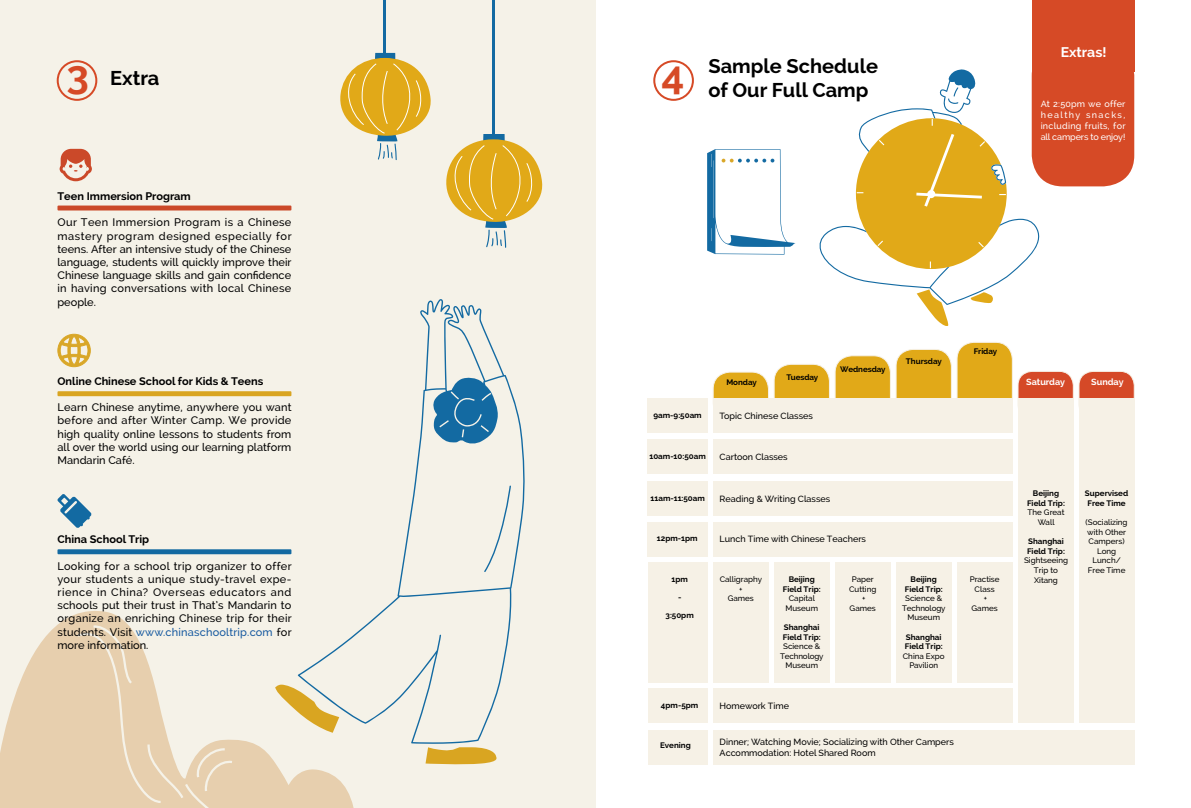
<style>
.page{position:relative;width:1191px;height:808px;background:#fff}
.page>*{position:absolute;margin:0;border:0;box-sizing:border-box;transform-origin:0 0}
.t1{font:700 40px "Raleway";color:#d64a26}
.t2{font:700 20px/24px "Raleway";color:#000}
.t3{font:700 14px "Raleway";color:#fff}
.t4{font:500 11px/13.2px "Raleway";letter-spacing:.005em;color:#000;text-align:justify}
.t5{font:700 11px "Raleway";color:#000}
.t6{font:500 9px/10.8px "Raleway";color:#000}
.t7{font:500 9px/10.8px "Raleway";letter-spacing:.025em;color:#fff;text-align:justify}
.t8{font:700 9px "Raleway";letter-spacing:-.005em;color:#fff}
.t9{font:700 8px/9.6px "Raleway";color:#000;text-align:center}
.t10{font:500 8px/9.6px "Raleway";color:#000;text-align:center}
.s1{font-size:40px;color:#d64a26}
.s2{color:#16599f}
</style>
<div class="page">
<div style="left:1031px;top:0;width:103px;height:72px;background:#d64a26"></div>
<div style="left:1031px;top:45px;width:103px;height:141px;background:#d64a26;border-radius:31px"></div>
<svg style="left:707px;top:149px;width:88px;height:106px"></svg>
<div style="left:713px;top:372px;width:55px;height:48px;background:#e1a918;border-radius:17px"></div>
<div style="left:713px;top:372px;width:55px;height:48px;border:1px solid #f6f1e6;border-radius:17px"></div>
<div style="left:774px;top:364px;width:55px;height:56px;background:#e1a918;border-radius:17px"></div>
<div style="left:774px;top:364px;width:55px;height:56px;border:1px solid #f6f1e6;border-radius:17px"></div>
<div style="left:835px;top:356px;width:55px;height:64px;background:#e1a918;border-radius:17px"></div>
<div style="left:835px;top:356px;width:55px;height:64px;border:1px solid #f6f1e6;border-radius:17px"></div>
<div style="left:896px;top:349px;width:55px;height:71px;background:#e1a918;border-radius:17px"></div>
<div style="left:896px;top:349px;width:55px;height:71px;border:1px solid #f6f1e6;border-radius:17px"></div>
<div style="left:957px;top:342px;width:55px;height:78px;background:#e1a918;border-radius:17px"></div>
<div style="left:957px;top:342px;width:55px;height:78px;border:1px solid #f6f1e6;border-radius:17px"></div>
<div style="left:1018px;top:371px;width:55px;height:48px;background:#d54927;border-radius:14px"></div>
<div style="left:1017px;top:371px;width:56px;height:48px;border:1px solid #f6f1e6;border-radius:14px"></div>
<div style="left:1079px;top:371px;width:55px;height:48px;background:#d54927;border-radius:14px"></div>
<div style="left:1078px;top:371px;width:56px;height:48px;border:1px solid #f6f1e6;border-radius:14px"></div>
<div style="left:0;top:0;width:595px;height:808px;background:#f5f2e8"></div>
<div style="left:57px;top:60px;width:40px;height:41px;border:2px solid #d64a26;border-radius:50%"></div>
<div style="left:713px;top:689px;width:299px;height:34px;background:#f6f1e6"></div>
<div style="left:713px;top:481px;width:299px;height:35px;background:#f6f1e6"></div>
<div style="left:713px;top:440px;width:299px;height:34px;background:#f6f1e6"></div>
<div style="left:713px;top:398px;width:299px;height:35px;background:#f6f1e6"></div>
<div style="left:713px;top:522px;width:299px;height:34px;background:#f6f1e6"></div>
<div style="left:647px;top:481px;width:60px;height:35px;background:#f6f1e6"></div>
<div style="left:647px;top:440px;width:61px;height:34px;background:#f6f1e6"></div>
<div style="left:647px;top:398px;width:61px;height:35px;background:#f6f1e6"></div>
<div style="left:647px;top:522px;width:60px;height:34px;background:#f6f1e6"></div>
<div style="left:713px;top:562px;width:55px;height:120px;background:#f6f1e6"></div>
<div style="left:774px;top:562px;width:55px;height:120px;background:#f6f1e6"></div>
<div style="left:835px;top:562px;width:55px;height:120px;background:#f6f1e6"></div>
<div style="left:896px;top:562px;width:55px;height:120px;background:#f6f1e6"></div>
<div style="left:957px;top:562px;width:55px;height:120px;background:#f6f1e6"></div>
<div style="left:1018px;top:398px;width:55px;height:325px;background:#f6f1e6"></div>
<div style="left:1079px;top:398px;width:55px;height:325px;background:#f6f1e6"></div>
<div style="left:648px;top:562px;width:59px;height:120px;background:#f6f1e6"></div>
<div style="left:648px;top:689px;width:59px;height:34px;background:#f6f1e6"></div>
<div style="left:653px;top:60px;width:41px;height:41px;border:2px solid #d64a26;border-radius:50%"></div>
<hr style="left:492px;top:0;width:2px;height:136px;background:#136aa2">
<svg style="left:446px;top:134px;width:97px;height:114px"></svg>
<svg style="left:819px;top:68px;width:227px;height:258px"></svg>
<hr style="left:383px;top:0;width:2px;height:55px;background:#136aa2">
<svg style="left:340px;top:53px;width:91px;height:107px"></svg>
<svg style="left:425px;top:747px;width:72px;height:18px"></svg>
<svg style="left:355px;top:299px;width:170px;height:445px"></svg>
<svg style="left:484px;top:485px;width:27px;height:87px"></svg>
<svg style="left:60px;top:149px;width:32px;height:32px"></svg>
<hr style="left:57px;top:206px;width:234px;height:4px;background:#cb4929">
<div style="left:57px;top:391px;width:234px;height:5px;background:#d9a521"></div>
<div style="left:57px;top:549px;width:234px;height:5px;background:#136aa2"></div>
<svg style="left:57px;top:494px;width:35px;height:34px"></svg>
<svg style="left:57px;top:333px;width:34px;height:34px"></svg>
<svg style="left:0;top:611px;width:355px;height:197px;fill:#e7cfae"></svg>
<div style="left:713px;top:730px;width:421px;height:34px;background:#f6f1e6"></div>
<div style="left:648px;top:730px;width:59px;height:34px;background:#f6f1e6"></div>
<h2 class="t2" style="left:66px;top:66px;width:95px"><span class="s1">3</span> Extra</h2>
<h2 class="t2" style="left:708px;top:54px;width:171px">Sample Schedule of Our Full Camp</h2>
<h1 class="t1" style="left:661px;top:52px;width:24px">4</h1>
<p class="t5" style="left:57px;top:190px;width:135px">Teen Immersion Program</p>
<p class="t4" style="left:57px;top:216px;width:236px">Our Teen Immersion Program is a Chinese mastery program designed especially for teens. After an intensive study of the Chinese language, students will quickly improve their Chinese language skills and gain confidence in having conversations with local Chinese people.</p>
<p class="t5" style="left:57px;top:375px;width:207px">Online Chinese School for Kids &amp; Teens</p>
<p class="t4" style="left:57px;top:401px;width:235px">Learn Chinese anytime, anywhere you want before and after Winter Camp. We provide high quality online lessons to students from all over the world using our learning platform Mandarin Café.</p>
<p class="t5" style="left:57px;top:533px;width:93px">China School Trip</p>
<p class="t4" style="left:57px;top:559px;width:236px">Looking for a school trip organizer to offer your students a unique study-travel expe&shy;rience in China? Overseas educators and schools put their trust in That’s Mandarin to organize an enriching Chinese trip for their students. Visit <span class="s2">www.chinaschooltrip.com</span> for more information.</p>
<p class="t9" style="left:726px;top:378px;width:32px">Monday</p>
<p class="t9" style="left:786px;top:372px;width:33px">Tuesday</p>
<p class="t9" style="left:840px;top:364px;width:47px">Wednesday</p>
<p class="t9" style="left:906px;top:356px;width:37px">Thursday</p>
<p class="t9" style="left:973px;top:347px;width:25px">Friday</p>
<p class="t9" style="left:653px;top:410px;width:50px">9am-9:50am</p>
<p class="t9" style="left:649px;top:452px;width:58px">10am-10:50am</p>
<p class="t9" style="left:650px;top:494px;width:56px">11am-11:50am</p>
<p class="t6" style="left:719px;top:410px;width:95px">Topic Chinese Classes</p>
<p class="t6" style="left:719px;top:452px;width:70px">Cartoon Classes</p>
<p class="t6" style="left:719px;top:493px;width:112px">Reading &amp; Writing Classes</p>
<p class="t9" style="left:657px;top:534px;width:42px">12pm-1pm</p>
<p class="t6" style="left:719px;top:534px;width:148px">Lunch Time with Chinese Teachers</p>
<p class="t9" style="left:671px;top:574px;width:18px">1pm</p>
<p class="t9" style="left:678px;top:592px;width:5px">-</p>
<p class="t9" style="left:665px;top:610px;width:30px">3:50pm</p>
<p class="t10" style="left:719px;top:574px;width:44px">Calligraphy +<br>Games</p>
<p class="t9" style="left:783px;top:574px;width:39px">Beijing<br>Field Trip:</p>
<p class="t10" style="left:785px;top:594px;width:34px">Capital<br>Museum</p>
<p class="t9" style="left:783px;top:622px;width:39px;text-align:left">Shanghai<br>Field Trip:</p>
<p class="t10" style="left:780px;top:642px;width:45px">Science &amp;<br>Technology<br>Museum</p>
<p class="t10" style="left:849px;top:574px;width:29px">Paper<br>Cutting +<br>Games</p>
<p class="t9" style="left:904px;top:574px;width:39px">Beijing<br>Field Trip:</p>
<p class="t10" style="left:902px;top:594px;width:45px">Science &amp;<br>Technology<br>Museum</p>
<p class="t9" style="left:904px;top:632px;width:39px;text-align:left">Shanghai<br>Field Trip:</p>
<p class="t10" style="left:903px;top:651px;width:43px">China Expo<br>Pavilion</p>
<p class="t10" style="left:969px;top:574px;width:31px">Practise<br>Class<br>+<br>Games</p>
<p class="t9" style="left:661px;top:700px;width:39px">4pm-5pm</p>
<p class="t6" style="left:719px;top:700px;width:71px">Homework Time</p>
<p class="t9" style="left:660px;top:741px;width:32px">Evening</p>
<p class="t6" style="left:719px;top:736px;width:236px">Dinner; Watching Movie; Socializing with Other Campers<br>Accommodation: Hotel Shared Room</p>
<p class="t3" style="left:1060px;top:44px;width:47px">Extras!</p>
<p class="t7" style="left:1040px;top:99px;width:86px">At 2:50pm we offer healthy snacks, including fruits, for all campers to enjoy!</p>
<p class="t8" style="left:1026px;top:377px;width:40px">Saturday</p>
<p class="t8" style="left:1091px;top:377px;width:34px">Sunday</p>
<p class="t9" style="left:1027px;top:489px;width:39px">Beijing<br>Field Trip:</p>
<p class="t10" style="left:1027px;top:508px;width:38px">The Great<br>Wall</p>
<p class="t9" style="left:1027px;top:537px;width:39px;text-align:left">Shanghai<br>Field Trip:</p>
<p class="t10" style="left:1024px;top:556px;width:45px">Sightseeing<br>Trip to<br>Xitang</p>
<p class="t9" style="left:1085px;top:489px;width:45px">Supervised<br>Free Time</p>
<p class="t10" style="left:1085px;top:517px;width:44px">(Socializing with Other<br>Campers)<br>Long<br>Lunch/<br>Free Time</p>
</div>
